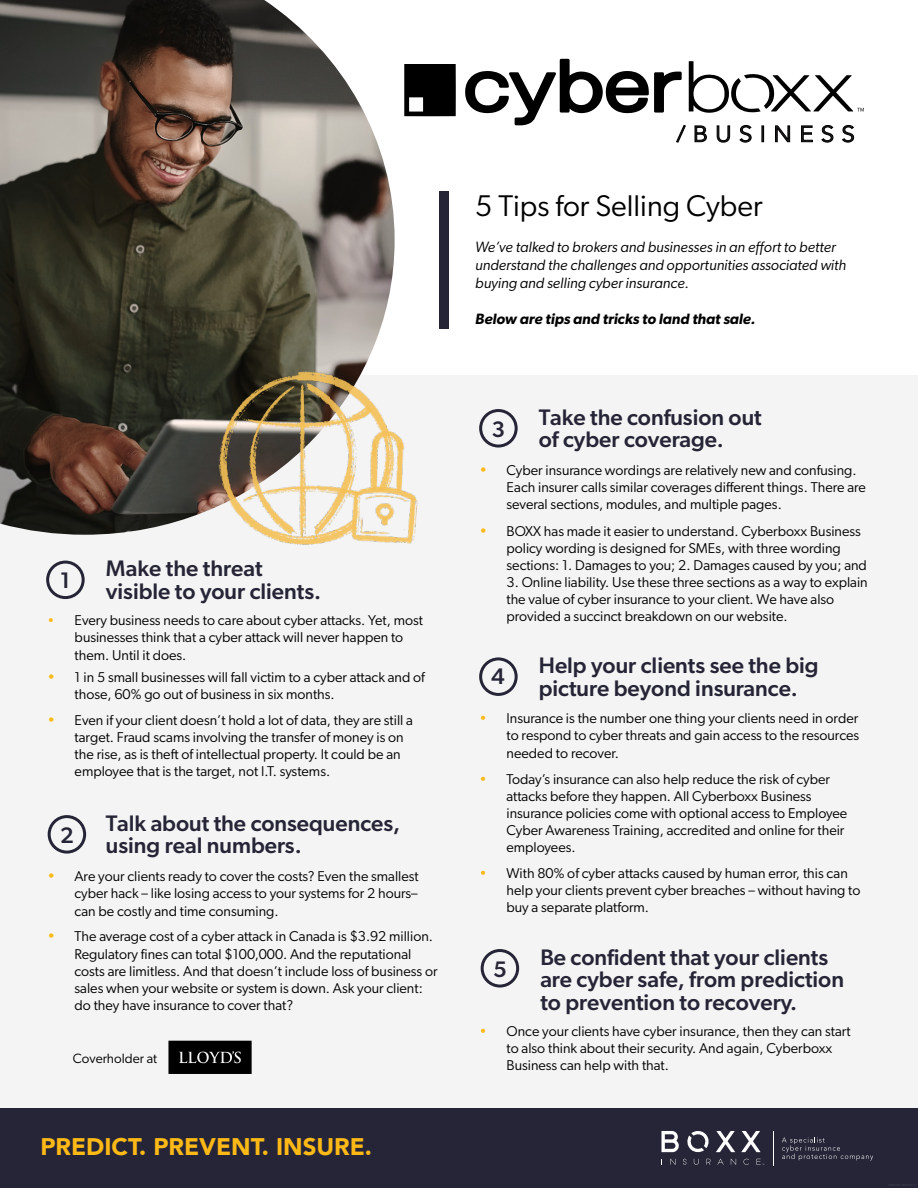
<style>
.page{position:relative;width:918px;height:1188px;background:#fff}
.page>*{position:absolute;margin:0;border:0;box-sizing:border-box;transform-origin:0 0}
.t1{font:30px "Gibson";color:#000101}
.t2{font:900 24px "Avenir";color:#fdb916}
.t3{font:500 22.5px/22.5px "Gibson";color:#262537}
.t4{font:italic 15px/18px "Gibson";color:#000}
.t5{font:italic 600 15px "Gibson";color:#000}
.t6{font:14.25px/17.1px "Gibson";color:#000}
.t7{font:13.5px "Gibson";color:#000}
.s1{font-size:13.5px;color:#fdb916}
.s2{font-size:15px;color:#fdb916}
.s3{color:#fdb916}
</style>
<div class="page">
<div style="left:0;top:1108px;width:918px;height:80px;background:#262537"></div>
<svg style="left:782px;top:1137px;width:91px;height:24px"></svg>
<svg style="left:757px;top:1159px;width:7px;height:6px"></svg>
<svg style="left:743px;top:1159px;width:6px;height:6px"></svg>
<svg style="left:731px;top:1159px;width:5px;height:6px"></svg>
<svg style="left:717px;top:1159px;width:7px;height:6px"></svg>
<svg style="left:707px;top:1159px;width:4px;height:6px"></svg>
<svg style="left:694px;top:1159px;width:5px;height:6px"></svg>
<svg style="left:683px;top:1159px;width:3px;height:6px"></svg>
<svg style="left:670px;top:1159px;width:6px;height:6px"></svg>
<svg style="left:741px;top:1131px;width:20px;height:21px"></svg>
<svg style="left:716px;top:1131px;width:19px;height:21px"></svg>
<svg style="left:687px;top:1131px;width:22px;height:22px"></svg>
<svg style="left:662px;top:1131px;width:17px;height:21px"></svg>
<div style="left:0;top:376px;width:918px;height:732px;background:#f4f4f4"></div>
<img style="left:0;top:0;width:395px;height:535px">
<img style="left:187px;top:335px;width:238px;height:210px">
<div style="left:481px;top:949px;width:38px;height:39px;border:3px solid #262537;border-radius:50%"></div>
<div style="left:479px;top:657px;width:39px;height:39px;border:3px solid #262537;border-radius:50%"></div>
<div style="left:479px;top:409px;width:39px;height:39px;border:3px solid #262537;border-radius:50%"></div>
<svg style="left:168px;top:1041px;width:84px;height:33px;background:#151515"></svg>
<div style="left:48px;top:815px;width:38px;height:39px;border:3px solid #262537;border-radius:50%"></div>
<div style="left:46px;top:561px;width:39px;height:38px;border:3px solid #262537;border-radius:50%"></div>
<div style="left:440px;top:192px;width:9px;height:137px;background:#262537"></div>
<svg style="left:465px;top:59px;width:399px;height:84px"></svg>
<svg style="left:404px;top:64px;width:52px;height:52px;background:#151515"></svg>
<h3 class="t3" style="left:60px;top:569px;width:12px">1</h3>
<h3 class="t3" style="left:106px;top:557px;width:217px">Make the threat visible to your clients.</h3>
<p class="t6" style="left:75px;top:612px;width:350px;text-indent:-27px"><span class="s1">•</span> Every business needs to care about cyber attacks. Yet, most businesses think that a cyber attack will never happen to them. Until it does.</p>
<p class="t6" style="left:75px;top:668px;width:352px;text-indent:-27px"><span class="s2">•</span> 1 in 5 small businesses will fall victim to a cyber attack and of those, 60% go out of business in six months.</p>
<p class="t6" style="left:75px;top:711px;width:340px;text-indent:-27px"><span class="s2">•</span> Even if your client doesn’t hold a lot of data, they are still a target. Fraud scams involving the transfer of money is on the rise, as is theft of intellectual property. It could be an employee that is the target, not I.T. systems.</p>
<h3 class="t3" style="left:60px;top:823px;width:15px">2</h3>
<h3 class="t3" style="left:106px;top:811px;width:296px">Talk about the consequences, using real numbers.</h3>
<p class="t6" style="left:75px;top:867px;width:346px;line-height:17.5px;text-align:justify;text-indent:-27px"><span class="s2">•</span> Are your clients ready to cover the costs? Even the smallest cyber hack – like losing access to your systems for 2 hours– can be costly and time consuming.</p>
<p class="t6" style="left:75px;top:928px;width:365px;text-indent:-27px"><span class="s2">•</span> The average cost of a cyber attack in Canada is $3.92 million.<br>Regulatory fines can total $100,000. And the reputational costs are limitless. And that doesn’t include loss of business or sales when your website or system is down. Ask your client: do they have insurance to cover that?</p>
<p class="t7" style="left:73px;top:1050px;width:86px">Coverholder at</p>
<h2 class="t2" style="left:40px;top:1126px;width:333px">PREDICT. PREVENT. INSURE.</h2>
<h1 class="t1" style="left:475px;top:187px;width:289px">5 Tips for Selling Cyber</h1>
<p class="t4" style="left:475px;top:238px;width:372px">We’ve talked to brokers and businesses in an effort to better understand the challenges and opportunities associated with buying and selling cyber insurance.</p>
<p class="t5" style="left:475px;top:310px;width:282px">Below are tips and tricks to land that sale.</p>
<h3 class="t3" style="left:492px;top:417px;width:15px">3</h3>
<h3 class="t3" style="left:539px;top:405px;width:224px">Take the confusion out of cyber coverage.</h3>
<p class="t6" style="left:507px;top:461px;width:361px;text-indent:-27px"><span class="s2">•</span> Cyber insurance wordings are relatively new and confusing.<br>Each insurer calls similar coverages different things. There are several sections, modules, and multiple pages.</p>
<p class="t6" style="left:507px;top:522px;width:362px;text-indent:-27px"><span class="s2">•</span> BOXX has made it easier to understand. Cyberboxx Business policy wording is designed for SMEs, with three wording sections: 1. Damages to you; 2. Damages caused by you; and</p>
<p class="t6" style="left:507px;top:574px;width:363px">3. Online liability. Use these three sections as a way to explain the value of cyber insurance to your client. We have also provided a succinct breakdown on our website.</p>
<h3 class="t3" style="left:491px;top:664px;width:15px">4</h3>
<h3 class="t3" style="left:539px;top:654px;width:281px">Help your clients see the big picture beyond insurance.</h3>
<p class="t6" style="left:507px;top:709px;width:354px;line-height:17.5px;text-align:justify;text-indent:-27px"><span class="s3">•</span> Insurance is the number one thing your clients need in order to respond to cyber threats and gain access to the resources needed to recover.</p>
<p class="t6" style="left:507px;top:770px;width:342px;text-indent:-27px"><span class="s3">•</span> Today’s insurance can also help reduce the risk of cyber attacks before they happen. All Cyberboxx Business insurance policies come with optional access to Employee Cyber Awareness Training, accredited and online for their employees.</p>
<p class="t6" style="left:507px;top:865px;width:355px;text-indent:-27px"><span class="s3">•</span> With 80% of cyber attacks caused by human error, this can help your clients prevent cyber breaches – without having to buy a separate platform.</p>
<h3 class="t3" style="left:493px;top:957px;width:15px">5</h3>
<h3 class="t3" style="left:540px;top:945px;width:305px">Be confident that your clients are cyber safe, from prediction to prevention to recovery.</h3>
<p class="t6" style="left:507px;top:1022px;width:346px;text-indent:-27px"><span class="s3">•</span> Once your clients have cyber insurance, then they can start to also think about their security. And again, Cyberboxx<br>Business can help with that.</p>
</div>
